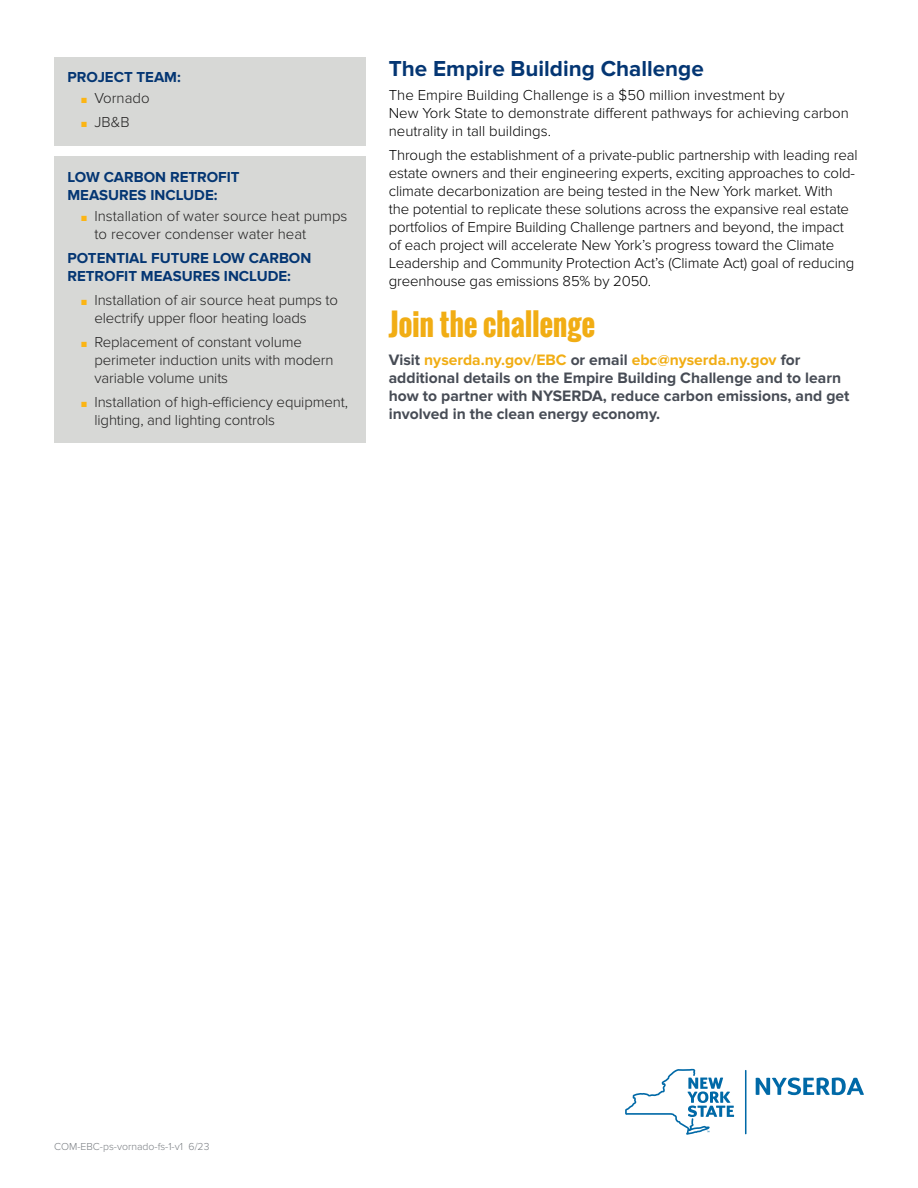
<style>
.page{position:relative;width:918px;height:1188px;background:#fff}
.page>*{position:absolute;margin:0;border:0;box-sizing:border-box;transform-origin:0 0}
.Ready_To_Get_Started{font:700 30px "Oswald";letter-spacing:-.01em;color:#f1ad14}
.Sub_1{font:700 22.5px "Proxima Nova";color:#043673}
.CTA{font:700 15.6px/18px "Proxima Nova";color:#474c55}
.Body{font:300 15px/18px "Proxima Nova";letter-spacing:-.01em;color:#000}
.t1{font:300 15px/18px "Proxima Nova";letter-spacing:-.01em;color:#222121}
.Body-2{font:700 15px/18px "Proxima Nova";color:#043673}
.Pub_Code{font:300 10.5px "Proxima Nova";color:#797d82}
.s1{font-weight:400;font-size:9px;color:#fcb515}
.s2{color:#f1ad14}
</style>
<div class="page">
<div style="left:54px;top:57px;width:311px;height:89px;background:#d7d8d6"></div>
<div style="left:54px;top:157px;width:311px;height:286px;background:#d7d8d6"></div>
<svg style="left:625px;top:1069px;width:109px;height:66px"></svg>
<svg style="left:756px;top:1078px;width:108px;height:17px"></svg>
<hr style="left:745px;top:1070px;width:1px;height:64px;background:#0069a7">
<p class="Body-2" style="left:68px;top:69px;width:115px">PROJECT TEAM:</p>
<p class="t1" style="left:81px;top:90px;width:70px"><span class="s1">■</span> Vornado</p>
<p class="t1" style="left:81px;top:114px;width:50px"><span class="s1">■</span> JB&amp;B</p>
<p class="Body-2" style="left:68px;top:168px;width:174px">LOW CARBON RETROFIT<br>MEASURES INCLUDE:</p>
<p class="t1" style="left:94px;top:207px;width:255px;text-indent:-14px"><span class="s1">■</span> Installation of water source heat pumps to recover condenser water heat</p>
<p class="Body-2" style="left:68px;top:249px;width:245px">POTENTIAL FUTURE LOW CARBON<br>RETROFIT MEASURES INCLUDE:</p>
<p class="t1" style="left:94px;top:291px;width:245px;text-indent:-14px"><span class="s1">■</span> Installation of air source heat pumps to electrify upper floor heating loads</p>
<p class="t1" style="left:94px;top:333px;width:241px;text-indent:-14px"><span class="s1">■</span> Replacement of constant volume perimeter induction units with modern variable volume units</p>
<p class="t1" style="left:94px;top:393px;width:255px;text-indent:-14px"><span class="s1">■</span> Installation of high-efficiency equipment, lighting, and lighting controls</p>
<p class="Sub_1" style="left:389px;top:56px;width:317px">The Empire Building Challenge</p>
<p class="Body" style="left:389px;top:86px;width:462px">The Empire Building Challenge is a $50 million investment by<br>New York State to demonstrate different pathways for achieving carbon neutrality in tall buildings.</p>
<p class="Body" style="left:389px;top:146px;width:470px">Through the establishment of a private-public partnership with leading real estate owners and their engineering experts, exciting approaches to cold&shy;climate decarbonization are being tested in the New York market. With<br>the potential to replicate these solutions across the expansive real estate portfolios of Empire Building Challenge partners and beyond, the impact of each project will accelerate New York’s progress toward the Climate Leadership and Community Protection Act’s (Climate Act) goal of reducing greenhouse gas emissions 85% by 2050.</p>
<p class="Ready_To_Get_Started" style="left:389px;top:302px;width:208px">Join the challenge</p>
<p class="CTA" style="left:389px;top:352px;width:462px">Visit <span class="s2">nyserda.ny.gov/EBC</span> or email <span class="s2">ebc@nyserda.ny.gov</span> for additional details on the Empire Building Challenge and to learn how to partner with NYSERDA, reduce carbon emissions, and get involved in the clean energy economy.</p>
<p class="Pub_Code" style="left:54px;top:1140px;width:157px">COM-EBC-ps-vornado-fs-1-v1 6/23</p>
</div>
